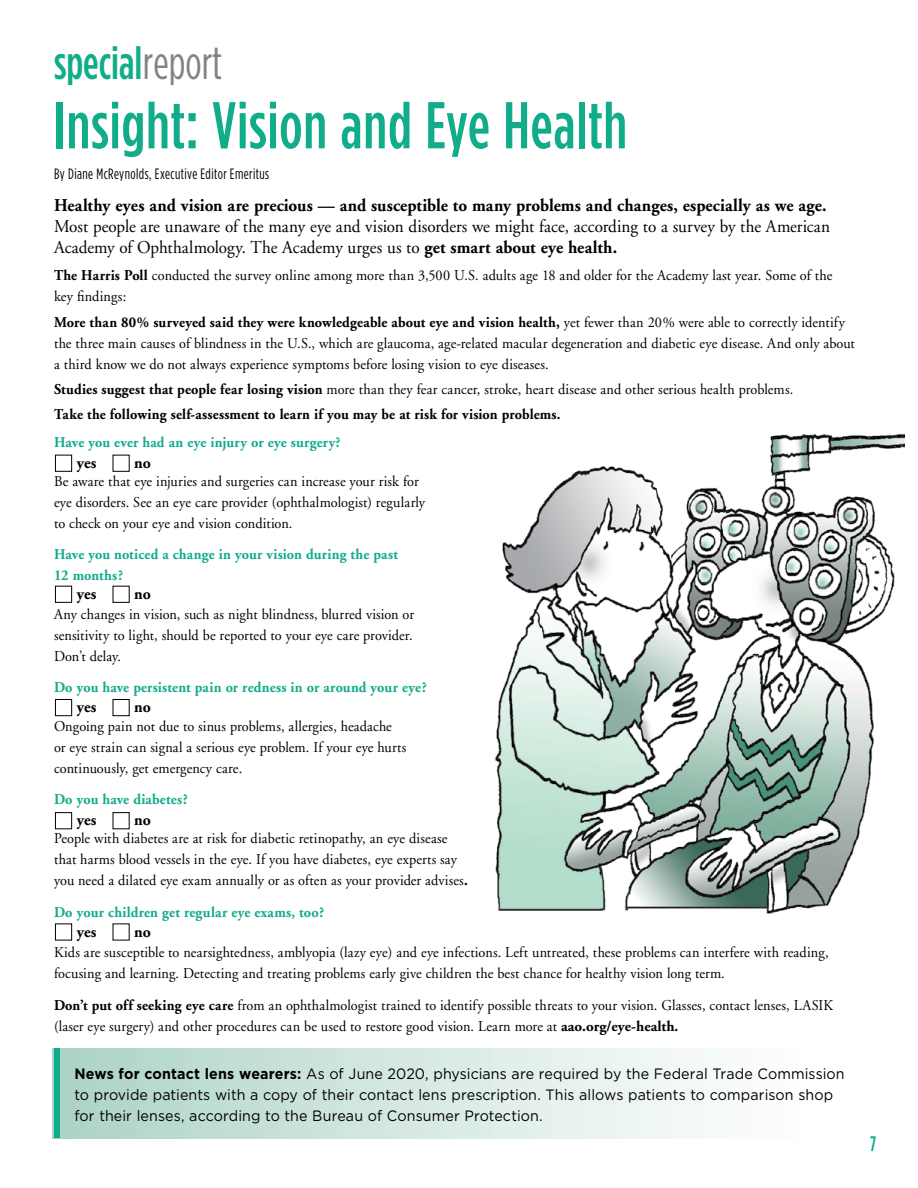
<style>
.page{position:relative;width:918px;height:1188px;background:#fff}
.page>*{position:absolute;margin:0;border:0;box-sizing:border-box;transform-origin:0 0}
.t1{font:500 66px "Gotham Condensed";letter-spacing:.01em;color:#11ac8a;scale:.95 1}
.t2{font:500 46.5px "Gotham Condensed";color:#11ac8a;scale:.95 1}
.t3{font:500 21px "Gotham Condensed";color:#11ac8a;scale:.95 1}
.t4{font:18px/21px "Adobe Garamond";color:#000;scale:.95 1}
.t5{font:700 18px "Adobe Garamond";letter-spacing:.005em;color:#000;scale:.95 1}
.t6{font:700 16.5px "Adobe Garamond";color:#000;scale:.95 1}
.t7{font:15px/21px "Adobe Garamond";letter-spacing:.01em;color:#000;scale:.95 1}
.t8{font:15px/21px "Gotham";letter-spacing:.005em;color:#000;scale:.95 1}
.t9{font:700 15px/21px "Adobe Garamond";letter-spacing:.01em;color:#11ac8a;scale:.95 1}
.t10{font:700 15px "Adobe Garamond";letter-spacing:.01em;color:#000;scale:.95 1}
.t11{font:15px "Gotham Condensed";letter-spacing:.03em;color:#000;scale:.95 1}
.s1{font-weight:400;color:#808285}
.s2{font-weight:700}
</style>
<div class="page">
<div style="left:53px;top:1049px;width:749px;height:89px;background:linear-gradient(to right,#aed3c7,#fff)"></div>
<div style="left:54px;top:1049px;width:6px;height:89px;background:#11ac8a"></div>
<img style="left:495px;top:433px;width:409px;height:481px">
<div style="left:55px;top:455px;width:17px;height:17px;border:1px solid #000"></div>
<div style="left:55px;top:586px;width:17px;height:17px;border:1px solid #000"></div>
<div style="left:55px;top:699px;width:17px;height:17px;border:1px solid #000"></div>
<div style="left:113px;top:699px;width:17px;height:17px;border:1px solid #000"></div>
<div style="left:55px;top:812px;width:17px;height:17px;border:1px solid #000"></div>
<div style="left:55px;top:924px;width:17px;height:16px;border:1px solid #000"></div>
<p class="t2" style="left:54px;top:36px;width:179px">special<span class="s1">report</span></p>
<p class="t1" style="left:54px;top:87px;width:605px">Insight: Vision and Eye Health</p>
<p class="t11" style="left:54px;top:165px;width:228px">By Diane McReynolds, Executive Editor Emeritus</p>
<p class="t5" style="left:54px;top:195px;width:815px">Healthy eyes and vision are precious — and susceptible to many problems and changes, especially as we age.</p>
<p class="t4" style="left:54px;top:216px;width:819px">Most people are unaware of the many eye and vision disorders we might face, according to a survey by the American<br>Academy of Ophthalmology. The Academy urges us to <span class="s2">get smart about eye health.</span></p>
<p class="t7" style="left:54px;top:265px;width:821px"><span class="s2">The Harris Poll</span> conducted the survey online among more than 3,500 U.S. adults age 18 and older for the Academy last year. Some of the key fndings:</p>
<p class="t7" style="left:54px;top:312px;width:845px"><span class="s2">More than 80% surveyed said they were knowledgeable about eye and vision health,</span> yet fewer than 20% were able to correctly identify the three main causes of blindness in the U.S., which are glaucoma, age-related macular degeneration and diabetic eye disease. And only about a third know we do not always experience symptoms before losing vision to eye diseases.</p>
<p class="t7" style="left:54px;top:379px;width:780px"><span class="s2">Studies suggest that people fear losing vision</span> more than they fear cancer, stroke, heart disease and other serious health problems.</p>
<p class="t10" style="left:54px;top:406px;width:535px">Take the following self-assessment to learn if you may be at risk for vision problems.</p>
<p class="t9" style="left:54px;top:432px;width:303px">Have you ever had an eye injury or eye surgery?</p>
<p class="t6" style="left:77px;top:454px;width:22px">yes</p>
<p class="t6" style="left:134px;top:454px;width:19px">no</p>
<p class="t7" style="left:54px;top:471px;width:392px">Be aware that eye injuries and surgeries can increase your risk for eye disorders. See an eye care provider (ophthalmologist) regularly to check on your eye and vision condition.</p>
<p class="t9" style="left:54px;top:544px;width:364px">Have you noticed a change in your vision during the past<br>12 months?</p>
<p class="t6" style="left:77px;top:585px;width:22px">yes</p>
<p class="t6" style="left:134px;top:585px;width:19px">no</p>
<p class="t7" style="left:54px;top:604px;width:381px;text-align:justify">Any changes in vision, such as night blindness, blurred vision or sensitivity to light, should be reported to your eye care provider.<br>Don’t delay.</p>
<p class="t9" style="left:54px;top:677px;width:394px">Do you have persistent pain or redness in or around your eye?</p>
<p class="t6" style="left:77px;top:698px;width:22px">yes</p>
<p class="t6" style="left:134px;top:698px;width:19px">no</p>
<p class="t7" style="left:54px;top:716px;width:373px">Ongoing pain not due to sinus problems, allergies, headache or eye strain can signal a serious eye problem. If your eye hurts continuously, get emergency care.</p>
<p class="t9" style="left:54px;top:789px;width:142px">Do you have diabetes?</p>
<p class="t6" style="left:77px;top:811px;width:22px">yes</p>
<p class="t6" style="left:134px;top:811px;width:19px">no</p>
<p class="t7" style="left:54px;top:828px;width:437px">People with diabetes are at risk for diabetic retinopathy, an eye disease that harms blood vessels in the eye. If you have diabetes, eye experts say you need a dilated eye exam annually or as often as your provider advises<span class="s2">.</span></p>
<p class="t9" style="left:54px;top:903px;width:286px">Do your children get regular eye exams, too?</p>
<p class="t6" style="left:77px;top:922px;width:22px">yes</p>
<p class="t6" style="left:134px;top:922px;width:19px">no</p>
<p class="t7" style="left:54px;top:942px;width:817px">Kids are susceptible to nearsightedness, amblyopia (lazy eye) and eye infections. Left untreated, these problems can interfere with reading, focusing and learning. Detecting and treating problems early give children the best chance for healthy vision long term.</p>
<p class="t7" style="left:54px;top:995px;width:822px"><span class="s2">Don’t put off seeking eye care</span> from an ophthalmologist trained to identify possible threats to your vision. Glasses, contact lenses, LASIK (laser eye surgery) and other procedures can be used to restore good vision. Learn more at <span class="s2">aao.org/eye-health.</span></p>
<p class="t8" style="left:74px;top:1063px;width:812px"><span class="s2">News for contact lens wearers:</span> As of June 2020, physicians are required by the Federal Trade Commission to provide patients with a copy of their contact lens prescription. This allows patients to comparison shop for their lenses, according to the Bureau of Consumer Protection.</p>
<h3 class="t3" style="left:870px;top:1131px;width:8px">7</h3>
</div>
